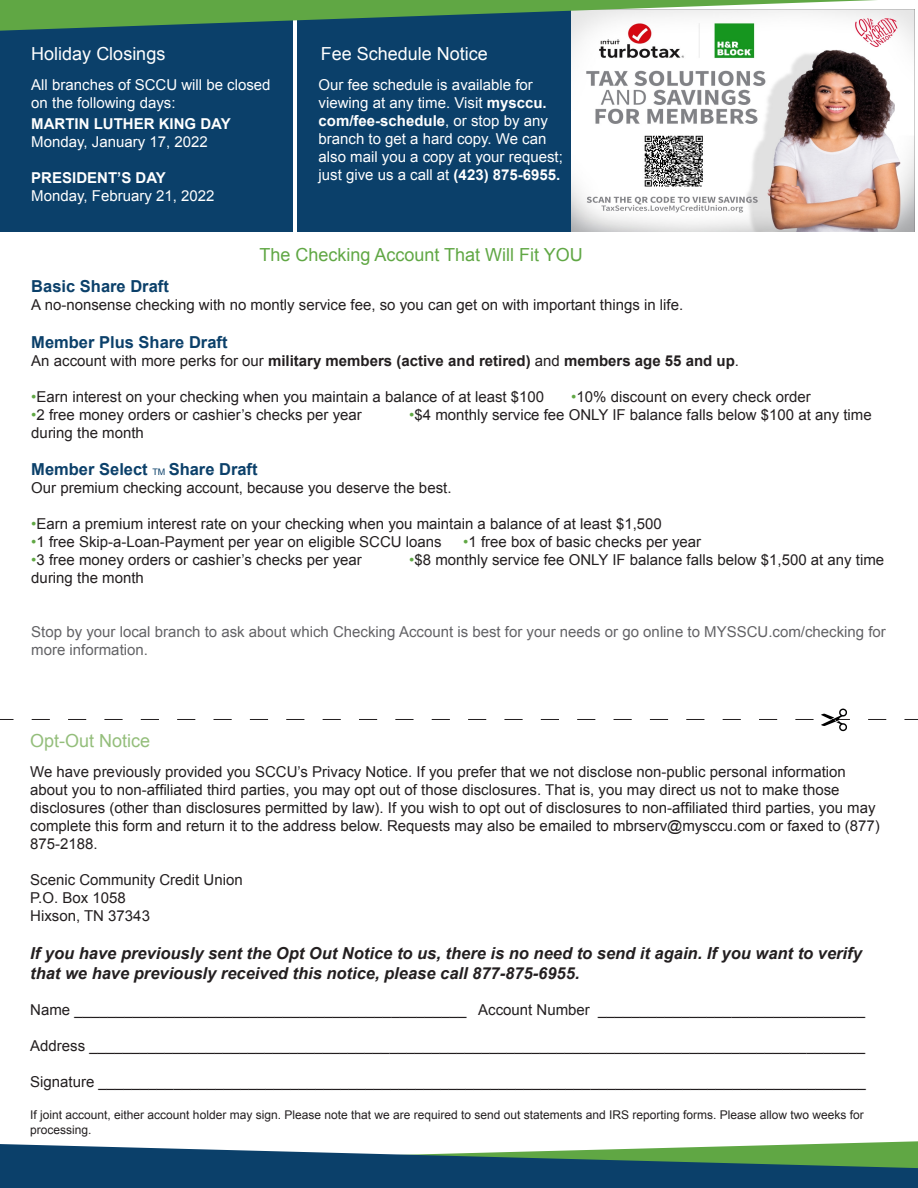
<style>
.page{position:relative;width:918px;height:1188px;background:#fff}
.page>*{position:absolute;margin:0;border:0;box-sizing:border-box;transform-origin:0 0}
.t1{font:18px "Arial";color:#fff}
.t2{font:18px "Arial";color:#60a744}
.t3{font:18px "Arial";color:#94be7b}
.t4{font:italic 700 16.5px/19.8px "Arial";color:#231f20}
.t5{font:700 16.5px "Arial";color:#0b406a}
.t6{font:15px/18px "Arial";color:#231f20}
.t7{font:15px/18px "Arial";color:#fff}
.t8{font:15px/18px "Arial";color:#636366}
.t9{font:700 15px "Arial";color:#231f20}
.t10{font:700 15px "Arial";color:#fff}
.t11{font:12px/14.4px "Arial";color:#231f20}
.s1{font-weight:700}
.s2{font-weight:400}
.s3{color:#60a744}
.s4{font-weight:400;font-size:9px}
</style>
<div class="page">
<svg style="left:0;top:1141px;width:918px;height:47px"></svg>
<div style="left:297px;top:0;width:274px;height:231px;background:#0b406a"></div>
<img style="left:571px;top:10px;width:344px;height:221px">
<svg style="left:0;top:708px;width:918px;height:24px"></svg>
<div style="left:0;top:0;width:293px;height:231px;background:#0b406a"></div>
<svg style="left:0;top:0;width:878px;height:31px"></svg>
<p class="t1" style="left:31px;top:41px;width:136px">Holiday Closings</p>
<p class="t7" style="left:31px;top:76px;width:241px">All branches of SCCU will be closed</p>
<p class="t7" style="left:31px;top:94px;width:146px">on the following days:</p>
<p class="t10" style="left:31px;top:114px;width:201px">MARTIN LUTHER KING DAY</p>
<p class="t7" style="left:31px;top:133px;width:178px">Monday, January 17, 2022</p>
<p class="t10" style="left:31px;top:168px;width:136px">PRESIDENT’S DAY</p>
<p class="t7" style="left:31px;top:187px;width:185px">Monday, February 21, 2022</p>
<p class="t1" style="left:321px;top:41px;width:169px">Fee Schedule Notice</p>
<p class="t7" style="left:319px;top:76px;width:246px">Our fee schedule is available for viewing at any time. Visit <span class="s1">mysccu. com/fee-schedule</span>, or stop by any branch to get a hard copy. We can also mail you a copy at your request; just give us a call at <span class="s1">(423) 875-6955.</span></p>
<p class="t2" style="left:260px;top:243px;width:325px">The Checking Account That Will Fit YOU</p>
<p class="t5" style="left:31px;top:275px;width:139px">Basic Share Draft</p>
<p class="t6" style="left:31px;top:296px;width:653px">A no-nonsense checking with no montly service fee, so you can get on with important things in life.</p>
<p class="t5" style="left:31px;top:331px;width:198px">Member Plus Share Draft</p>
<p class="t9" style="left:31px;top:351px;width:709px"><span class="s2">An account with more perks for our</span> military members (active and retired) <span class="s2">and</span> members age 55 and up<span class="s2">.</span></p>
<p class="t6" style="left:31px;top:388px;width:515px"><span class="s3">•</span>Earn interest on your checking when you maintain a balance of at least $100</p>
<p class="t6" style="left:571px;top:388px;width:241px"><span class="s3">•</span>10% discount on every check order</p>
<p class="t6" style="left:31px;top:406px;width:332px"><span class="s3">•</span>2 free money orders or cashier’s checks per year</p>
<p class="t6" style="left:409px;top:406px;width:464px"><span class="s3">•</span>$4 monthly service fee ONLY IF balance falls below $100 at any time</p>
<p class="t6" style="left:31px;top:424px;width:114px">during the month</p>
<p class="t5" style="left:31px;top:459px;width:228px">Member Select <span class="s4">TM</span> Share Draft</p>
<p class="t6" style="left:31px;top:479px;width:422px">Our premium checking account, because you deserve the best.</p>
<p class="t6" style="left:31px;top:515px;width:632px"><span class="s3">•</span>Earn a premium interest rate on your checking when you maintain a balance of at least $1,500</p>
<p class="t6" style="left:31px;top:533px;width:412px"><span class="s3">•</span>1 free Skip-a-Loan-Payment per year on eligible SCCU loans</p>
<p class="t6" style="left:463px;top:533px;width:239px"><span class="s3">•</span>1 free box of basic checks per year</p>
<p class="t6" style="left:31px;top:551px;width:332px"><span class="s3">•</span>3 free money orders or cashier’s checks per year</p>
<p class="t6" style="left:409px;top:551px;width:476px"><span class="s3">•</span>$8 monthly service fee ONLY IF balance falls below $1,500 at any time</p>
<p class="t6" style="left:31px;top:569px;width:114px">during the month</p>
<p class="t8" style="left:31px;top:623px;width:856px">Stop by your local branch to ask about which Checking Account is best for your needs or go online to MYSSCU.com/checking for more information.</p>
<p class="t3" style="left:30px;top:729px;width:122px">Opt-Out Notice</p>
<p class="t6" style="left:30px;top:763px;width:851px">We have previously provided you SCCU’s Privacy Notice. If you prefer that we not disclose non-public personal information about you to non-affiliated third parties, you may opt out of those disclosures. That is, you may direct us not to make those disclosures (other than disclosures permitted by law). If you wish to opt out of disclosures to non-affiliated third parties, you may complete this form and return it to the address below. Requests may also be emailed to mbrserv@mysccu.com or faxed to (877)<br>875-2188.</p>
<p class="t6" style="left:30px;top:871px;width:214px">Scenic Community Credit Union</p>
<p class="t6" style="left:30px;top:889px;width:97px">P.O. Box 1058</p>
<p class="t6" style="left:30px;top:907px;width:121px">Hixson, TN 37343</p>
<p class="t4" style="left:30px;top:944px;width:833px">If you have previously sent the Opt Out Notice to us, there is no need to send it again. If you want to verify that we have previously received this notice, please call 877-875-6955.</p>
<p class="t6" style="left:30px;top:1001px;width:836px">Name _______________________________________________ Account Number ________________________________</p>
<p class="t6" style="left:30px;top:1037px;width:836px">Address _____________________________________________________________________________________________</p>
<p class="t6" style="left:30px;top:1073px;width:837px">Signature ____________________________________________________________________________________________</p>
<p class="t11" style="left:30px;top:1108px;width:835px">If joint account, either account holder may sign. Please note that we are required to send out statements and IRS reporting forms. Please allow two weeks for processing.</p>
</div>
